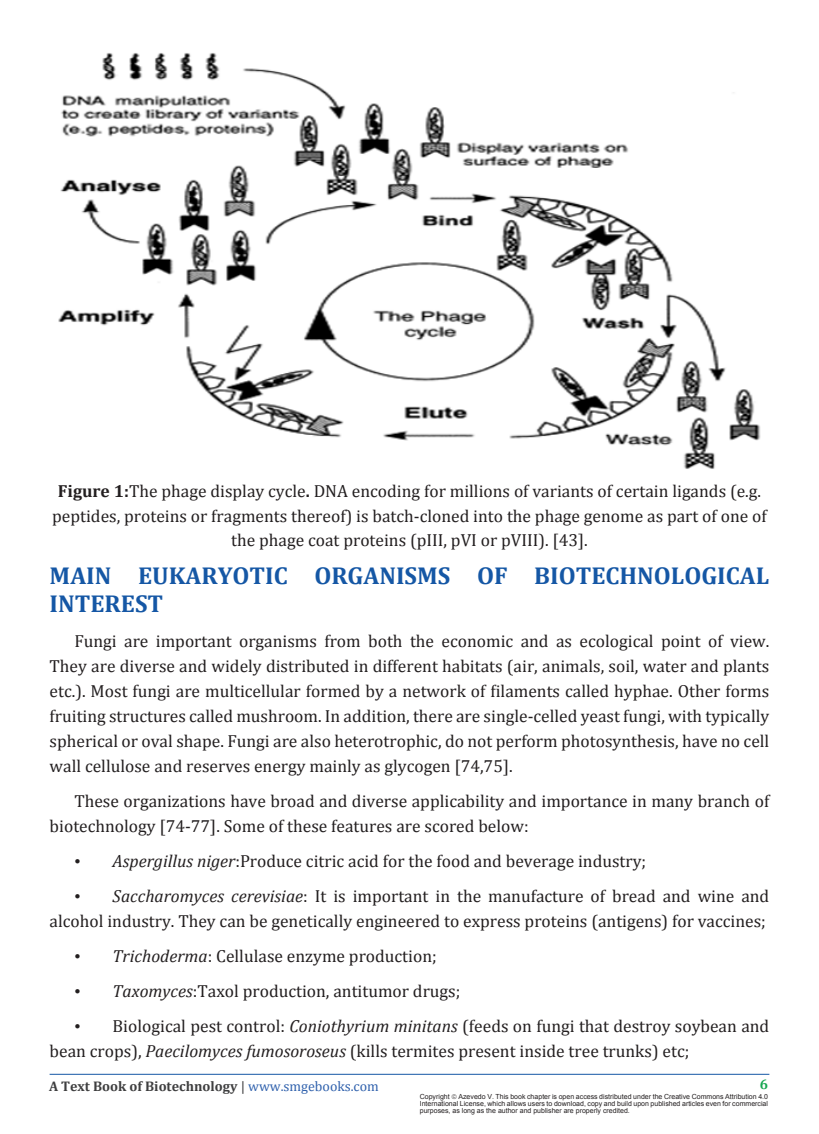
<style>
.page{position:relative;width:819px;height:1134px;background:#fff}
.page>*{position:absolute;margin:0;border:0;box-sizing:border-box;transform-origin:0 0}
.Sideheading{font:700 24.5px/28px "Cambria";color:#1557a5}
.List_Paragraph{font:17.5px/25px "Cambria";color:#231f20}
.t1{font:700 14px "Cambria";color:#3e3e3f}
.t2{font:700 14px "Cambria";color:#16a751}
.t3{font:7px/7px "Arial";color:#231f20;text-align:justify}
.s1{font-weight:700}
.s2{font-family:"Times New Roman"}
.s3{font-style:italic}
.s4{font-weight:400}
.s5{font-weight:400;color:#3162ad}
</style>
<div class="page">
<hr style="left:50px;top:1074px;width:719px;height:1px;background:#1557a5">
<img style="left:58px;top:53px;width:703px;height:416px">
<p class="List_Paragraph" style="left:52px;top:479px;width:716px;line-height:24.5px;text-align:center"><span class="s1">Figure 1:</span>The phage display cycle<span class="s1">.</span> DNA encoding for millions of variants of certain ligands (e.g. peptides, proteins or fragments thereof) is batch-cloned into the phage genome as part of one of the phage coat proteins (pIII, pVI or pVIII). [43].</p>
<p class="Sideheading" style="left:50px;top:561px;width:721px">MAIN EUKARYOTIC ORGANISMS OF BIOTECHNOLOGICAL<br>INTEREST</p>
<p class="List_Paragraph" style="left:50px;top:629px;width:721px;text-align:justify;text-indent:25px">Fungi are important organisms from both the economic and as ecological point of view.<br>They are diverse and widely distributed in different habitats (air, animals, soil, water and plants etc.). Most fungi are multicellular formed by a network of filaments called hyphae. Other forms fruiting structures called mushroom. In addition, there are single-celled yeast fungi, with typically spherical or oval shape. Fungi are also heterotrophic, do not perform photosynthesis, have no cell wall cellulose and reserves energy mainly as glycogen [74,75].</p>
<p class="List_Paragraph" style="left:50px;top:789px;width:721px;text-indent:25px">These organizations have broad and diverse applicability and importance in many branch of biotechnology [74-77]. Some of these features are scored below:</p>
<p class="List_Paragraph" style="left:74px;top:849px;width:573px"><span class="s2">•</span> <span class="s3">Aspergillus niger</span>:Produce citric acid for the food and beverage industry;</p>
<p class="List_Paragraph" style="left:50px;top:884px;width:721px;text-align:right"><span class="s2">•</span> <span class="s3">Saccharomyces cerevisiae</span>: It is important in the manufacture of bread and wine and alcohol industry. They can be genetically engineered to express proteins (antigens) for vaccines;</p>
<p class="List_Paragraph" style="left:74px;top:944px;width:364px"><span class="s2">•</span> <span class="s3">Trichoderma</span>: Cellulase enzyme production;</p>
<p class="List_Paragraph" style="left:74px;top:978px;width:387px"><span class="s2">•</span> <span class="s3">Taxomyces</span>:Taxol production, antitumor drugs;</p>
<p class="List_Paragraph" style="left:50px;top:1013px;width:721px;text-indent:25px"><span class="s2">•</span> Biological pest control: <span class="s3">Coniothyrium minitans</span> (feeds on fungi that destroy soybean and bean crops), <span class="s3">Paecilomyces fumosoroseus</span> (kills termites present inside tree trunks) etc;</p>
<p class="t1" style="left:49px;top:1076px;width:331px">A Text Book of Biotechnology <span class="s4">|</span> <span class="s5">www.smgebooks.com</span></p>
<p class="t2" style="left:760px;top:1075px;width:10px">6</p>
<p class="t3" style="left:420px;top:1093px;width:350px">Copyright Azevedo V. This book chapter is open access distributed under the Creative Commons Attribution 4.0<br>International License, which allows users to download, copy and build upon published articles even for commercial purposes, as long as the author and publisher are properly credited.</p>
</div>
